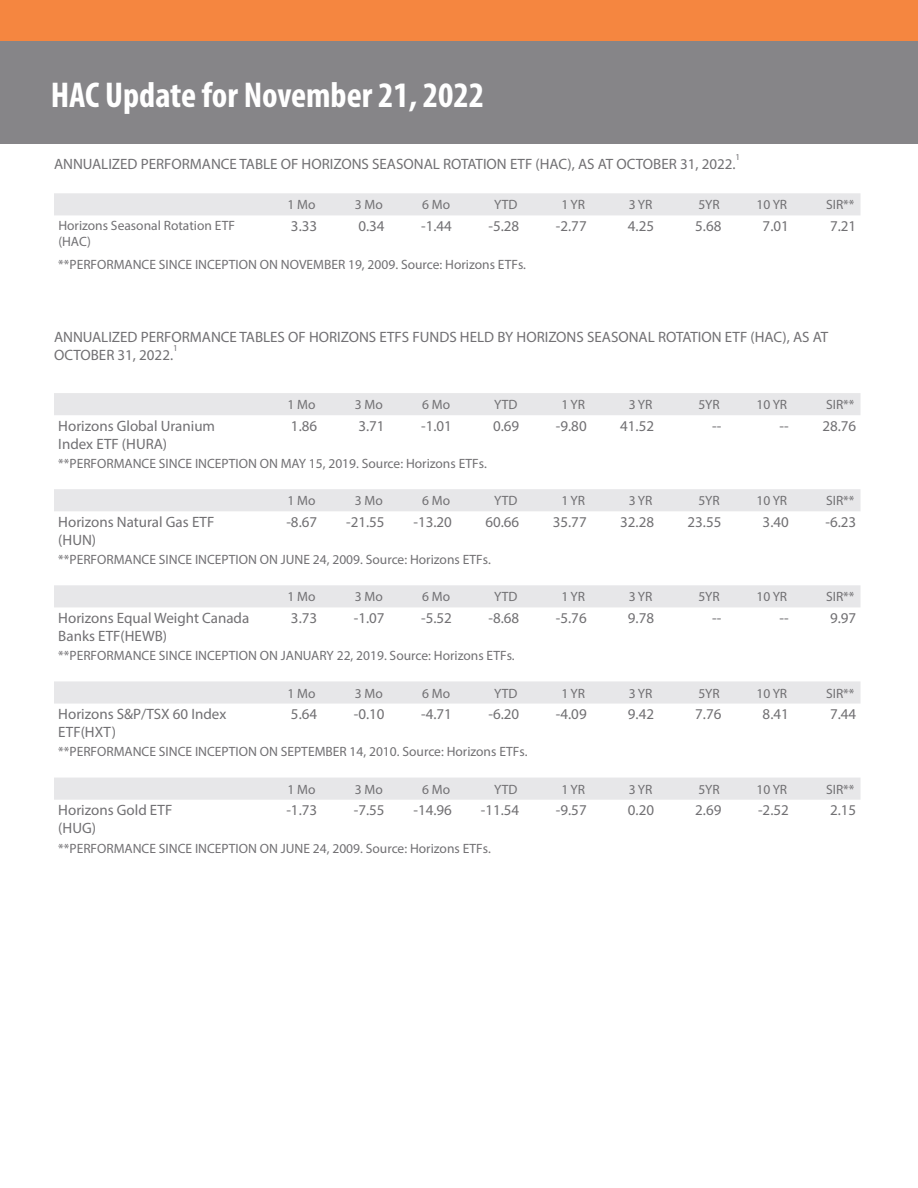
<style>
.page{position:relative;width:918px;height:1188px;background:#fff}
.page>*{position:absolute;margin:0;border:0;box-sizing:border-box;transform-origin:0 0}
.t1{font:700 condensed 36px "Myriad Pro";color:#fff}
.t2{font:15px/18px "Myriad Pro";color:#717073}
.t3{font:13.5px/16.2px "Myriad Pro";color:#717073}
.t4{font:9px "Myriad Pro";color:#717073}
</style>
<div class="page">
<div style="left:0;top:41px;width:918px;height:103px;background:#868588"></div>
<div style="left:0;top:0;width:918px;height:41px;background:#f58640"></div>
<div style="left:54px;top:193px;width:807px;height:22px;background:#e7e7e9"></div>
<div style="left:54px;top:393px;width:807px;height:22px;background:#e7e7e9"></div>
<div style="left:54px;top:489px;width:807px;height:22px;background:#e7e7e9"></div>
<div style="left:54px;top:585px;width:807px;height:22px;background:#e7e7e9"></div>
<svg style="left:54px;top:681px;width:807px;height:23px;background:#e7e7e9"></svg>
<div style="left:54px;top:778px;width:807px;height:22px;background:#e7e7e9"></div>
<h1 class="t1" style="left:51px;top:82px;width:435px">HAC Update for November 21, 2022</h1>
<p class="t4" style="left:736px;top:153px;width:6px">1</p>
<p class="t2" style="left:54px;top:156px;width:683px">ANNUALIZED PERFORMANCE TABLE OF HORIZONS SEASONAL ROTATION ETF (HAC), AS AT OCTOBER 31, 2022.</p>
<p class="t3" style="left:287px;top:198px;width:30px">1 Mo</p>
<p class="t3" style="left:355px;top:198px;width:30px">3 Mo</p>
<p class="t3" style="left:422px;top:198px;width:30px">6 Mo</p>
<p class="t3" style="left:494px;top:198px;width:25px">YTD</p>
<p class="t3" style="left:561px;top:198px;width:25px">1 YR</p>
<p class="t3" style="left:629px;top:198px;width:25px">3 YR</p>
<p class="t3" style="left:698px;top:198px;width:23px">5YR</p>
<p class="t3" style="left:757px;top:198px;width:32px">10 YR</p>
<p class="t3" style="left:826px;top:198px;width:30px">SIR**</p>
<p class="t3" style="left:58px;top:218px;width:178px">Horizons Seasonal Rotation ETF (HAC)</p>
<p class="t2" style="left:291px;top:218px;width:28px">3.33</p>
<p class="t2" style="left:358px;top:218px;width:28px">0.34</p>
<p class="t2" style="left:421px;top:218px;width:32px">-1.44</p>
<p class="t2" style="left:489px;top:218px;width:32px">-5.28</p>
<p class="t2" style="left:556px;top:218px;width:32px">-2.77</p>
<p class="t2" style="left:628px;top:218px;width:28px">4.25</p>
<p class="t2" style="left:695px;top:218px;width:28px">5.68</p>
<p class="t2" style="left:763px;top:218px;width:28px">7.01</p>
<p class="t2" style="left:830px;top:218px;width:28px">7.21</p>
<p class="t3" style="left:58px;top:258px;width:469px">**PERFORMANCE SINCE INCEPTION ON NOVEMBER 19, 2009. Source: Horizons ETFs.</p>
<p class="t2" style="left:54px;top:329px;width:776px">ANNUALIZED PERFORMANCE TABLES OF HORIZONS ETFS FUNDS HELD BY HORIZONS SEASONAL ROTATION ETF (HAC), AS AT<br>OCTOBER 31, 2022.</p>
<p class="t4" style="left:173px;top:345px;width:6px">1</p>
<p class="t3" style="left:287px;top:398px;width:30px">1 Mo</p>
<p class="t3" style="left:355px;top:398px;width:30px">3 Mo</p>
<p class="t3" style="left:422px;top:398px;width:30px">6 Mo</p>
<p class="t3" style="left:494px;top:398px;width:25px">YTD</p>
<p class="t3" style="left:561px;top:398px;width:25px">1 YR</p>
<p class="t3" style="left:629px;top:398px;width:25px">3 YR</p>
<p class="t3" style="left:698px;top:398px;width:23px">5YR</p>
<p class="t3" style="left:757px;top:398px;width:32px">10 YR</p>
<p class="t3" style="left:826px;top:398px;width:30px">SIR**</p>
<p class="t2" style="left:58px;top:418px;width:158px">Horizons Global Uranium<br>Index ETF (HURA)</p>
<p class="t2" style="left:291px;top:418px;width:28px">1.86</p>
<p class="t2" style="left:358px;top:418px;width:28px">3.71</p>
<p class="t2" style="left:421px;top:418px;width:32px">-1.01</p>
<p class="t2" style="left:493px;top:418px;width:28px">0.69</p>
<p class="t2" style="left:556px;top:418px;width:32px">-9.80</p>
<p class="t2" style="left:620px;top:418px;width:35px">41.52</p>
<p class="t2" style="left:712px;top:418px;width:11px">--</p>
<p class="t2" style="left:780px;top:418px;width:11px">--</p>
<p class="t2" style="left:822px;top:418px;width:35px">28.76</p>
<p class="t3" style="left:58px;top:457px;width:430px">**PERFORMANCE SINCE INCEPTION ON MAY 15, 2019. Source: Horizons ETFs.</p>
<p class="t3" style="left:287px;top:494px;width:30px">1 Mo</p>
<p class="t3" style="left:355px;top:494px;width:30px">3 Mo</p>
<p class="t3" style="left:422px;top:494px;width:30px">6 Mo</p>
<p class="t3" style="left:494px;top:494px;width:25px">YTD</p>
<p class="t3" style="left:561px;top:494px;width:25px">1 YR</p>
<p class="t3" style="left:629px;top:494px;width:25px">3 YR</p>
<p class="t3" style="left:698px;top:494px;width:23px">5YR</p>
<p class="t3" style="left:757px;top:494px;width:32px">10 YR</p>
<p class="t3" style="left:826px;top:494px;width:30px">SIR**</p>
<p class="t2" style="left:58px;top:514px;width:158px">Horizons Natural Gas ETF (HUN)</p>
<p class="t2" style="left:286px;top:514px;width:32px">-8.67</p>
<p class="t2" style="left:346px;top:514px;width:40px">-21.55</p>
<p class="t2" style="left:413px;top:514px;width:40px">-13.20</p>
<p class="t2" style="left:485px;top:514px;width:35px">60.66</p>
<p class="t2" style="left:553px;top:514px;width:35px">35.77</p>
<p class="t2" style="left:620px;top:514px;width:35px">32.28</p>
<p class="t2" style="left:688px;top:514px;width:35px">23.55</p>
<p class="t2" style="left:763px;top:514px;width:28px">3.40</p>
<p class="t2" style="left:825px;top:514px;width:32px">-6.23</p>
<p class="t3" style="left:58px;top:553px;width:434px">**PERFORMANCE SINCE INCEPTION ON JUNE 24, 2009. Source: Horizons ETFs.</p>
<p class="t3" style="left:287px;top:590px;width:30px">1 Mo</p>
<p class="t3" style="left:355px;top:590px;width:30px">3 Mo</p>
<p class="t3" style="left:422px;top:590px;width:30px">6 Mo</p>
<p class="t3" style="left:494px;top:590px;width:25px">YTD</p>
<p class="t3" style="left:561px;top:590px;width:25px">1 YR</p>
<p class="t3" style="left:629px;top:590px;width:25px">3 YR</p>
<p class="t3" style="left:698px;top:590px;width:23px">5YR</p>
<p class="t3" style="left:757px;top:590px;width:32px">10 YR</p>
<p class="t3" style="left:826px;top:590px;width:30px">SIR**</p>
<p class="t2" style="left:58px;top:610px;width:193px">Horizons Equal Weight Canada<br>Banks ETF(HEWB)</p>
<p class="t2" style="left:291px;top:610px;width:28px">3.73</p>
<p class="t2" style="left:354px;top:610px;width:32px">-1.07</p>
<p class="t2" style="left:421px;top:610px;width:32px">-5.52</p>
<p class="t2" style="left:489px;top:610px;width:32px">-8.68</p>
<p class="t2" style="left:556px;top:610px;width:32px">-5.76</p>
<p class="t2" style="left:628px;top:610px;width:28px">9.78</p>
<p class="t2" style="left:712px;top:610px;width:11px">--</p>
<p class="t2" style="left:780px;top:610px;width:11px">--</p>
<p class="t2" style="left:830px;top:610px;width:28px">9.97</p>
<p class="t3" style="left:58px;top:649px;width:458px">**PERFORMANCE SINCE INCEPTION ON JANUARY 22, 2019. Source: Horizons ETFs.</p>
<p class="t3" style="left:287px;top:686px;width:30px">1 Mo</p>
<p class="t3" style="left:355px;top:686px;width:30px">3 Mo</p>
<p class="t3" style="left:422px;top:686px;width:30px">6 Mo</p>
<p class="t3" style="left:494px;top:686px;width:25px">YTD</p>
<p class="t3" style="left:561px;top:686px;width:25px">1 YR</p>
<p class="t3" style="left:629px;top:686px;width:25px">3 YR</p>
<p class="t3" style="left:698px;top:686px;width:23px">5YR</p>
<p class="t3" style="left:757px;top:686px;width:32px">10 YR</p>
<p class="t3" style="left:826px;top:686px;width:30px">SIR**</p>
<p class="t2" style="left:58px;top:706px;width:170px">Horizons S&amp;P/TSX 60 Index<br>ETF(HXT)</p>
<p class="t2" style="left:291px;top:706px;width:28px">5.64</p>
<p class="t2" style="left:354px;top:706px;width:32px">-0.10</p>
<p class="t2" style="left:421px;top:706px;width:32px">-4.71</p>
<p class="t2" style="left:489px;top:706px;width:32px">-6.20</p>
<p class="t2" style="left:556px;top:706px;width:32px">-4.09</p>
<p class="t2" style="left:628px;top:706px;width:28px">9.42</p>
<p class="t2" style="left:695px;top:706px;width:28px">7.76</p>
<p class="t2" style="left:763px;top:706px;width:28px">8.41</p>
<p class="t2" style="left:830px;top:706px;width:28px">7.44</p>
<p class="t3" style="left:58px;top:745px;width:471px">**PERFORMANCE SINCE INCEPTION ON SEPTEMBER 14, 2010. Source: Horizons ETFs.</p>
<p class="t3" style="left:287px;top:782px;width:30px">1 Mo</p>
<p class="t3" style="left:355px;top:782px;width:30px">3 Mo</p>
<p class="t3" style="left:422px;top:782px;width:30px">6 Mo</p>
<p class="t3" style="left:494px;top:782px;width:25px">YTD</p>
<p class="t3" style="left:561px;top:782px;width:25px">1 YR</p>
<p class="t3" style="left:629px;top:782px;width:25px">3 YR</p>
<p class="t3" style="left:698px;top:782px;width:23px">5YR</p>
<p class="t3" style="left:757px;top:782px;width:32px">10 YR</p>
<p class="t3" style="left:826px;top:782px;width:30px">SIR**</p>
<p class="t2" style="left:58px;top:803px;width:116px">Horizons Gold ETF (HUG)</p>
<p class="t2" style="left:286px;top:803px;width:32px">-1.73</p>
<p class="t2" style="left:354px;top:803px;width:32px">-7.55</p>
<p class="t2" style="left:413px;top:803px;width:40px">-14.96</p>
<p class="t2" style="left:481px;top:803px;width:40px">-11.54</p>
<p class="t2" style="left:556px;top:803px;width:32px">-9.57</p>
<p class="t2" style="left:628px;top:803px;width:28px">0.20</p>
<p class="t2" style="left:695px;top:803px;width:28px">2.69</p>
<p class="t2" style="left:758px;top:803px;width:32px">-2.52</p>
<p class="t2" style="left:830px;top:803px;width:28px">2.15</p>
<p class="t3" style="left:58px;top:841px;width:434px">**PERFORMANCE SINCE INCEPTION ON JUNE 24, 2009. Source: Horizons ETFs.</p>
</div>
